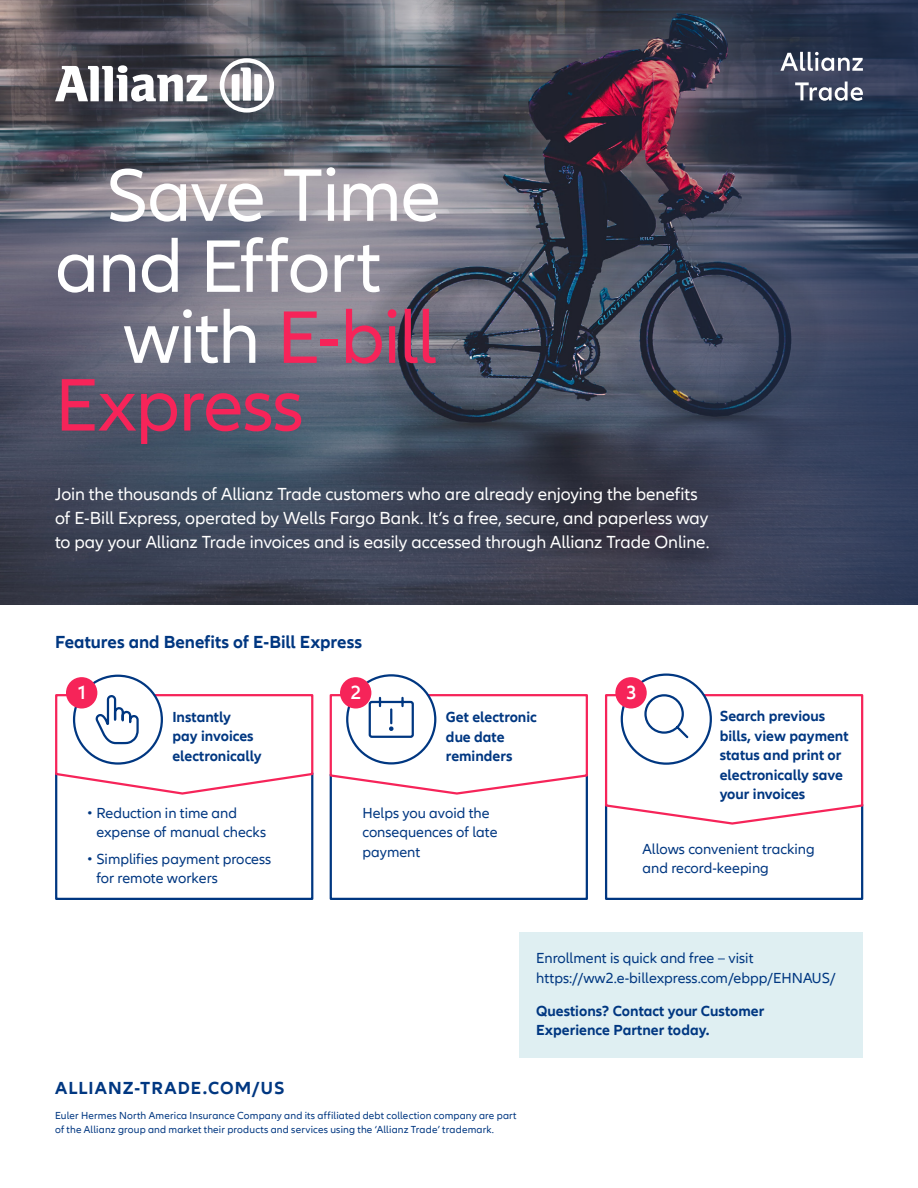
<style>
.page{position:relative;width:918px;height:1188px;background:#fff}
.page>*{position:absolute;margin:0;border:0;box-sizing:border-box;transform-origin:0 0}
.t1{font:76.95px "Allianz Neo";letter-spacing:-.015em;color:#fff}
.t2{font:76.95px "Allianz Neo";letter-spacing:-.015em;color:#f62459}
.t3{font:600 19.65px "Allianz Neo";color:#fff}
.t4{font:18px/24px "Allianz Neo";letter-spacing:-.005em;color:#fff}
.t5{font:700 18px "Allianz Neo";letter-spacing:.005em;color:#003781}
.t6{font:700 18px "Allianz Neo";letter-spacing:.06em;color:#003781}
.t7{font:15px/19.5px "Allianz Neo";color:#003781}
.t8{font:700 15px/19.5px "Allianz Neo";color:#003781}
.t9{font:10.5px/13.5px "Allianz Neo";letter-spacing:.015em;color:#003781}
.s1{color:#fff}
</style>
<div class="page">
<div style="left:605px;top:804px;width:258px;height:96px;border:2px solid #003781"></div>
<img style="left:0;top:0;width:918px;height:605px">
<svg style="left:55px;top:65px;width:152px;height:37px"></svg>
<svg style="left:220px;top:58px;width:54px;height:55px"></svg>
<svg style="left:795px;top:82px;width:68px;height:19px"></svg>
<svg style="left:780px;top:52px;width:83px;height:19px"></svg>
<div style="left:519px;top:932px;width:344px;height:126px;background:#dfeff2"></div>
<svg style="left:605px;top:693px;width:259px;height:133px"></svg>
<div style="left:615px;top:677px;width:32px;height:32px;background:#f62459;border-radius:50%"></div>
<div style="left:55px;top:772px;width:258px;height:128px;border:2px solid #003781"></div>
<div style="left:330px;top:774px;width:258px;height:126px;border:2px solid #003781"></div>
<svg style="left:55px;top:693px;width:259px;height:103px"></svg>
<div style="left:66px;top:677px;width:31px;height:32px;background:#f62459;border-radius:50%"></div>
<svg style="left:329px;top:693px;width:259px;height:103px"></svg>
<div style="left:340px;top:677px;width:31px;height:32px;background:#f62459;border-radius:50%"></div>
<h1 class="t1" style="left:106px;top:151px;width:337px">Save Time</h1>
<h1 class="t1" style="left:55px;top:222px;width:328px">and Effort</h1>
<h1 class="t2" style="left:123px;top:293px;width:316px"><span class="s1">with</span> E-bill</h1>
<h1 class="t2" style="left:55px;top:361px;width:250px">Express</h1>
<p class="t4" style="left:55px;top:482px;width:656px">Join the thousands of Allianz Trade customers who are already enjoying the benefits of E-Bill Express, operated by Wells Fargo Bank. It’s a free, secure, and paperless way to pay your Allianz Trade invoices and is easily accessed through Allianz Trade Online.</p>
<p class="t5" style="left:55px;top:632px;width:309px">Features and Benefits of E-Bill Express</p>
<h2 class="t3" style="left:78px;top:681px;width:9px">1</h2>
<p class="t8" style="left:172px;top:708px;width:91px">Instantly<br>pay invoices electronically</p>
<p class="t7" style="left:96px;top:804px;width:171px;text-indent:-10px">• Reduction in time and expense of manual checks</p>
<p class="t7" style="left:96px;top:849px;width:176px;text-indent:-10px">• Simplifies payment process for remote workers</p>
<h2 class="t3" style="left:351px;top:681px;width:12px">2</h2>
<p class="t8" style="left:446px;top:708px;width:92px">Get electronic due date reminders</p>
<p class="t7" style="left:362px;top:804px;width:137px">Helps you avoid the consequences of late payment</p>
<h2 class="t3" style="left:626px;top:681px;width:12px">3</h2>
<p class="t8" style="left:720px;top:707px;width:130px">Search previous bills, view payment status and print or electronically save your invoices</p>
<p class="t7" style="left:643px;top:839px;width:174px">Allows convenient tracking and record-keeping</p>
<p class="t6" style="left:55px;top:1077px;width:231px">ALLIANZ-TRADE.COM/US</p>
<p class="t9" style="left:55px;top:1109px;width:463px">Euler Hermes North America Insurance Company and its affiliated debt collection company are part of the Allianz group and market their products and services using the ‘Allianz Trade’ trademark.</p>
<p class="t7" style="left:536px;top:949px;width:301px">Enrollment is quick and free – visit https://ww2.e-billexpress.com/ebpp/EHNAUS/</p>
<p class="t8" style="left:536px;top:1001px;width:230px">Questions? Contact your Customer<br>Experience Partner today.</p>
</div>
